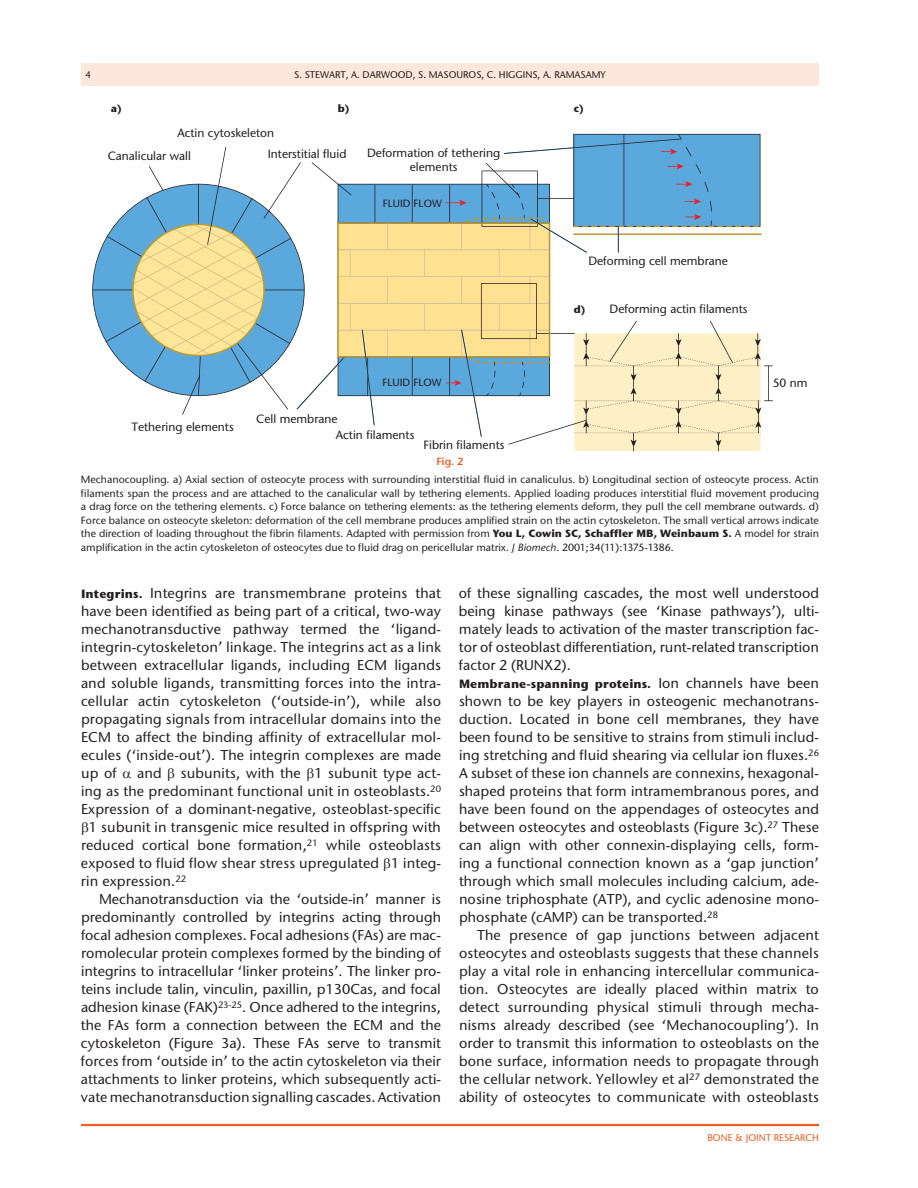
<style>
.page{position:relative;width:918px;height:1188px;background:#fff}
.page>*{position:absolute;margin:0;border:0;box-sizing:border-box;transform-origin:0 0}
.t1{font:500 14.25px/18px "Stone Sans ITC Pro";color:#231f20;text-align:justify}
.t2{font:500 12px/15.8px "Stone Sans Std";color:#231f20}
.t3{font:700 12px "Stone Sans ITC Pro";letter-spacing:.005em;color:#231f20}
.t4{font:500 10.5px/13.5px "Stone Sans ITC Pro";color:#231f20;text-align:justify}
.t5{font:500 10.5px "Stone Sans Std";color:#231f20}
.t6{font:700 10.5px "Stone Sans Std";color:#231f20}
.t7{font:600 10.5px "Stone Sans ITC Pro";color:#f25d23}
.t8{font:500 9.75px "Stone Sans ITC Pro";color:#231f20}
.t9{font:500 9.75px "Stone Sans ITC Pro";color:#f25d23}
.s1{font-weight:700}
.s2{font-style:italic}
.s3{font-weight:700;font-size:12px}
.s4{font-weight:500;font-size:14.25px}
</style>
<div class="page">
<div style="left:81px;top:63px;width:738px;height:23px;background:#fde7dc"></div>
<hr style="left:81px;top:1124px;width:738px;height:2px;background:#f25d23">
<svg style="left:92px;top:238px;width:14px;height:104px"></svg>
<hr style="left:92px;top:290px;width:41px;height:1px;background:#231f20">
<svg style="left:106px;top:134px;width:667px;height:317px"></svg>
<p class="t8" style="left:86px;top:68px;width:7px">4</p>
<p class="t8" style="left:294px;top:68px;width:313px">S. Stewart, A. Darwood, S. Masouros, C. Hi ggins, A. Ramasamy</p>
<p class="t6" style="left:111px;top:102px;width:12px">a)</p>
<p class="t6" style="left:338px;top:102px;width:13px">b)</p>
<p class="t6" style="left:574px;top:102px;width:12px">c)</p>
<p class="t2" style="left:177px;top:125px;width:98px">Actin cytoskeleton</p>
<p class="t2" style="left:108px;top:148px;width:85px">Canalicular wall</p>
<p class="t2" style="left:268px;top:146px;width:80px">Interstitial fluid</p>
<p class="t2" style="left:367px;top:146px;width:135px;line-height:13.5px;text-align:center">Deformation of tethering elements</p>
<p class="t5" style="left:383px;top:197px;width:61px">FLUID FLOW</p>
<p class="t5" style="left:383px;top:376px;width:61px">FLUID FLOW</p>
<p class="t2" style="left:131px;top:419px;width:104px">Tethering elements</p>
<p class="t2" style="left:336px;top:411px;width:80px;text-indent:-80px">Cell membrane<br>Actin filaments</p>
<p class="t2" style="left:423px;top:437px;width:83px">Fibrin filaments</p>
<p class="t2" style="left:588px;top:253px;width:141px">Deforming cell membrane</p>
<p class="t6" style="left:574px;top:303px;width:13px">d)</p>
<p class="t2" style="left:610px;top:301px;width:139px">Deforming actin filaments</p>
<p class="t2" style="left:773px;top:375px;width:36px">50 nm</p>
<p class="t7" style="left:436px;top:455px;width:29px">Fig. 2</p>
<p class="t4" style="left:81px;top:473px;width:740px">Mechanocoupling. a) Axial section of osteocyte process with surrounding interstitial fluid in canaliculus. b) Longitudinal section of osteocyte process. Actin filaments span the process and are attached to the canalicular wall by tethering elements. Applied loading produces interstitial fluid movement producing a drag force on the tethering elements. c) Force balance on tethering elements: as the tethering elements deform, they pull the cell membrane outwards. d)<br>Force balance on osteocyte skeleton: deformation of the cell membrane produces amplified strain on the actin cytoskeleton. The small vertical arrows indicate the direction of loading throughout the fibrin filaments. Adapted with permission from <span class="s1">You L, Cowin SC, Schaffler MB, Weinbaum S.</span> A model for strain amplification in the actin cytoskeleton of osteocytes due to fluid drag on pericellular matrix. <span class="s2">J Biomech</span>. 2001;34(11):1375-1386.</p>
<p class="t1" style="left:81px;top:584px;width:362px"><span class="s3">Integrins.</span> Integrins are transmembrane proteins that have been identified as being part of a critical, two-way mechanotransductive pathway termed the ‘ligand&shy;integrin-cytoskeleton’ linkage. The integrins act as a link between extracellular ligands, including ECM ligands and soluble ligands, transmitting forces into the intra&shy;cellular actin cytoskeleton (‘outside-in’), while also propagating signals from intracellular domains into the ECM to affect the binding affinity of extracellular mol&shy;ecules (‘inside-out’). The integrin complexes are made up of</p>
<p class="t1" style="left:137px;top:764px;width:26px">and</p>
<p class="t1" style="left:181px;top:764px;width:262px">subunits, with the 1 subunit type act-</p>
<p class="t1" style="left:81px;top:782px;width:361px">ing as the predominant functional unit in osteoblasts.<sup>20</sup></p>
<p class="t1" style="left:81px;top:800px;width:361px">Expression of a dominant-negative, osteoblast-specific</p>
<p class="t1" style="left:89px;top:818px;width:353px">1 subunit in transgenic mice resulted in offspring with</p>
<p class="t1" style="left:81px;top:836px;width:361px">reduced cortical bone formation,<sup>21</sup> while osteoblasts</p>
<p class="t1" style="left:81px;top:854px;width:361px">exposed to fluid flow shear stress upregulated 1 integ-</p>
<p class="t1" style="left:81px;top:872px;width:107px">rin expression.<sup>22</sup></p>
<p class="t1" style="left:99px;top:890px;width:344px">Mechanotransduction via the ‘outside-in’ manner is</p>
<p class="t1" style="left:81px;top:908px;width:362px">predominantly controlled by integrins acting through</p>
<p class="t1" style="left:81px;top:926px;width:361px">focal adhesion complexes. Focal adhesions (FAs) are mac-</p>
<p class="t1" style="left:81px;top:944px;width:362px">romolecular protein complexes formed by the binding of</p>
<p class="t1" style="left:81px;top:962px;width:361px">integrins to intracellular ‘linker proteins’. The linker pro-</p>
<p class="t1" style="left:81px;top:980px;width:361px">teins include talin, vinculin, paxillin, p130Cas, and focal</p>
<p class="t1" style="left:81px;top:998px;width:361px">adhesion kinase (FAK)<sup>23-25</sup>. Once adhered to the integrins,</p>
<p class="t1" style="left:81px;top:1016px;width:361px">the FAs form a connection between the ECM and the</p>
<p class="t1" style="left:81px;top:1034px;width:362px">cytoskeleton (Figure 3a). These FAs serve to transmit</p>
<p class="t1" style="left:81px;top:1052px;width:362px">forces from ‘outside in’ to the actin cytoskeleton via their</p>
<p class="t1" style="left:81px;top:1070px;width:362px">attachments to linker proteins, which subsequently acti-</p>
<p class="t1" style="left:81px;top:1088px;width:362px">vate mechanotransduction signalling cascades. Activation</p>
<p class="t1" style="left:459px;top:584px;width:362px">of these signalling cascades, the most well understood being kinase pathways (see ‘Kinase pathways’), ulti&shy;mately leads to activation of the master transcription fac&shy;tor of osteoblast differentiation, runt-related transcription factor 2 (RU NX2).</p>
<p class="t3" style="left:459px;top:676px;width:362px">Membrane-spanning proteins. <span class="s4">Ion channels have been</span></p>
<p class="t1" style="left:459px;top:692px;width:362px">shown to be key players in osteogenic mechanotrans&shy;duction. Located in bone cell membranes, they have been found to be sensitive to strains from stimuli includ&shy;ing stretching and fluid shearing via cellular ion fluxes.<sup>26<br></sup>A subset of these ion channels are connexins, hexagonal&shy;shaped proteins that form intramembranous pores, and have been found on the appendages of osteocytes and between osteocytes and osteoblasts (Figure 3c).<sup>27</sup> These can align with other connexin-displaying cells, form&shy;ing a functional connection known as a ‘gap junction’ through which small molecules including calcium, ade&shy;nosine triphosphate (ATP), and cyclic adenosine mono&shy;phosphate (cAMP) can be transported.<sup>28</sup></p>
<p class="t1" style="left:459px;top:926px;width:362px;text-indent:18px">The presence of gap junctions between adjacent osteocytes and osteoblasts suggests that these channels play a vital role in enhancing intercellular communica&shy;tion. Osteocytes are ideally placed within matrix to detect surrounding physical stimuli through mecha&shy;nisms already described (see ‘Mechanocoupling’). In order to transmit this information to osteoblasts on the bone surface, information needs to propagate through the cellular network. Yellowley et al<sup>27</sup> demonstrated the ability of osteocytes to communicate with osteoblasts</p>
<p class="t9" style="left:707px;top:1132px;width:113px">BONE &amp; JOINT RESEARCH</p>
</div>
